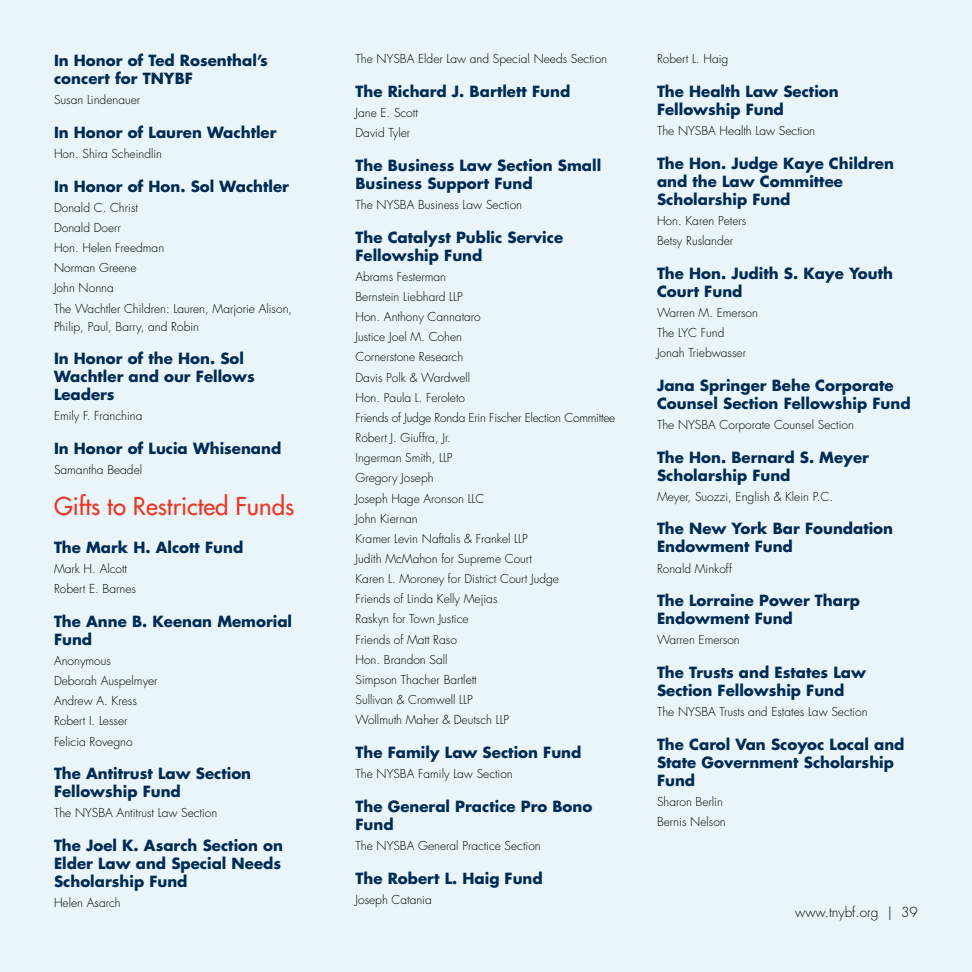
<style>
.page{position:relative;width:972px;height:972px;background:#e9f5f8}
.page>*{position:absolute;margin:0;border:0;box-sizing:border-box;transform-origin:0 0}
.t1{font:24px "Futura";color:#ee3524}
.t2{font:700 15px/18px "Futura";color:#002b54}
.t3{font:300 13.5px "Futura";color:#000}
.t4{font:300 12px/20.1px "Futura";color:#000}
</style>
<div class="page">
<p class="t2" style="left:54px;top:51px;width:215px">In Honor of Ted Rosenthal’s concert for TNYBF</p>
<p class="t4" style="left:54px;top:90px;width:88px">Susan Lindenauer</p>
<p class="t2" style="left:54px;top:123px;width:224px">In Honor of Lauren Wachtler</p>
<p class="t4" style="left:54px;top:144px;width:110px">Hon. Shira Scheindlin</p>
<p class="t2" style="left:54px;top:177px;width:237px">In Honor of Hon. Sol Wachtler</p>
<p class="t4" style="left:54px;top:198px;width:240px">Donald C. Christ<br>Donald Doerr<br>Hon. Helen Freedman<br>Norman Greene<br>John Nonna<br>The Wachtler Children: Lauren, Marjorie Alison,</p>
<p class="t4" style="left:54px;top:316px;width:147px">Philip, Paul, Barry, and Robin</p>
<p class="t2" style="left:54px;top:349px;width:202px">In Honor of the Hon. Sol<br>Wachtler and our Fellows<br>Leaders</p>
<p class="t4" style="left:54px;top:406px;width:90px">Emily F. Franchina</p>
<p class="t2" style="left:54px;top:439px;width:229px">In Honor of Lucia Whisenand</p>
<p class="t4" style="left:54px;top:460px;width:90px">Samantha Beadel</p>
<h1 class="t1" style="left:54px;top:491px;width:242px">Gifts to Restricted Funds</h1>
<p class="t2" style="left:54px;top:538px;width:191px">The Mark H. Alcott Fund</p>
<p class="t4" style="left:54px;top:559px;width:84px">Mark H. Alcott<br>Robert E. Barnes</p>
<p class="t2" style="left:54px;top:612px;width:240px">The Anne B. Keenan Memorial<br>Fund</p>
<p class="t4" style="left:54px;top:651px;width:105px">Anonymous<br>Deborah Auspelmyer<br>Andrew A. Kress<br>Robert I. Lesser<br>Felicia Rovegno</p>
<p class="t2" style="left:54px;top:764px;width:199px">The Antitrust Law Section<br>Fellowship Fund</p>
<p class="t4" style="left:54px;top:803px;width:165px">The NYSBA Antitrust Law Section</p>
<p class="t2" style="left:54px;top:836px;width:231px">The Joel K. Asarch Section on<br>Elder Law and Special Needs<br>Scholarship Fund</p>
<p class="t4" style="left:54px;top:893px;width:68px">Helen Asarch</p>
<p class="t4" style="left:356px;top:49px;width:253px">The NYSBA Elder Law and Special Needs Section</p>
<p class="t2" style="left:356px;top:82px;width:216px">The Richard J. Bartlett Fund</p>
<p class="t4" style="left:356px;top:103px;width:64px">Jane E. Scott<br>David Tyler</p>
<p class="t2" style="left:356px;top:156px;width:247px">The Business Law Section Small<br>Business Support Fund</p>
<p class="t4" style="left:356px;top:195px;width:168px">The NYSBA Business Law Section</p>
<p class="t2" style="left:356px;top:228px;width:209px">The Catalyst Public Service<br>Fellowship Fund</p>
<p class="t4" style="left:356px;top:267px;width:261px">Abrams Festerman<br>Bernstein Liebhard LLP<br>Hon. Anthony Cannataro<br>Justice Joel M. Cohen<br>Cornerstone Research<br>Davis Polk &amp; Wardwell<br>Hon. Paula L. Feroleto<br>Friends of Judge Ronda Erin Fischer Election Committee<br>Robert J. Giuffra, Jr.<br>Ingerman Smith, LLP<br>Gregory Joseph<br>Joseph Hage Aronson LLC<br>John Kiernan<br>Kramer Levin Naftalis &amp; Frankel LLP<br>Judith McMahon for Supreme Court<br>Karen L. Moroney for District Court Judge<br>Friends of Linda Kelly Mejias<br>Raskyn for Town Justice<br>Friends of Matt Raso<br>Hon. Brandon Sall<br>Simpson Thacher Bartlett<br>Sullivan &amp; Cromwell LLP<br>Wollmuth Maher &amp; Deutsch LLP</p>
<p class="t2" style="left:356px;top:743px;width:227px">The Family Law Section Fund</p>
<p class="t4" style="left:356px;top:764px;width:159px">The NYSBA Family Law Section</p>
<p class="t2" style="left:356px;top:797px;width:238px">The General Practice Pro Bono<br>Fund</p>
<p class="t4" style="left:356px;top:836px;width:187px">The NYSBA General Practice Section</p>
<p class="t2" style="left:356px;top:869px;width:189px">The Robert L. Haig Fund</p>
<p class="t4" style="left:356px;top:890px;width:78px">Joseph Catania</p>
<p class="t4" style="left:657px;top:49px;width:73px">Robert L. Haig</p>
<p class="t2" style="left:657px;top:82px;width:183px">The Health Law Section<br>Fellowship Fund</p>
<p class="t4" style="left:657px;top:121px;width:160px">The NYSBA Health Law Section</p>
<p class="t2" style="left:657px;top:154px;width:238px">The Hon. Judge Kaye Children and the Law Committee<br>Scholarship Fund</p>
<p class="t4" style="left:657px;top:211px;width:91px">Hon. Karen Peters<br>Betsy Ruslander</p>
<p class="t2" style="left:657px;top:264px;width:238px">The Hon. Judith S. Kaye Youth<br>Court Fund</p>
<p class="t4" style="left:657px;top:303px;width:103px">Warren M. Emerson<br>The LYC Fund<br>Jonah Triebwasser</p>
<p class="t2" style="left:657px;top:376px;width:255px">Jana Springer Behe Corporate<br>Counsel Section Fellowship Fund</p>
<p class="t4" style="left:657px;top:415px;width:198px">The NYSBA Corporate Counsel Section</p>
<p class="t2" style="left:657px;top:448px;width:213px">The Hon. Bernard S. Meyer<br>Scholarship Fund</p>
<p class="t4" style="left:657px;top:487px;width:178px">Meyer, Suozzi, English &amp; Klein P.C.</p>
<p class="t2" style="left:657px;top:520px;width:238px">The New York Bar Foundation<br>Endowment Fund</p>
<p class="t4" style="left:657px;top:558px;width:76px">Ronald Minkoff</p>
<p class="t2" style="left:657px;top:591px;width:205px">The Lorraine Power Tharp<br>Endowment Fund</p>
<p class="t4" style="left:657px;top:630px;width:84px">Warren Emerson</p>
<p class="t2" style="left:657px;top:663px;width:211px">The Trusts and Estates Law<br>Section Fellowship Fund</p>
<p class="t4" style="left:657px;top:702px;width:212px">The NYSBA Trusts and Estates Law Section</p>
<p class="t2" style="left:657px;top:735px;width:249px">The Carol Van Scoyoc Local and<br>State Government Scholarship<br>Fund</p>
<p class="t4" style="left:657px;top:792px;width:70px">Sharon Berlin<br>Bernis Nelson</p>
<p class="t3" style="left:795px;top:904px;width:124px">www.tnybf.org | 39</p>
</div>
